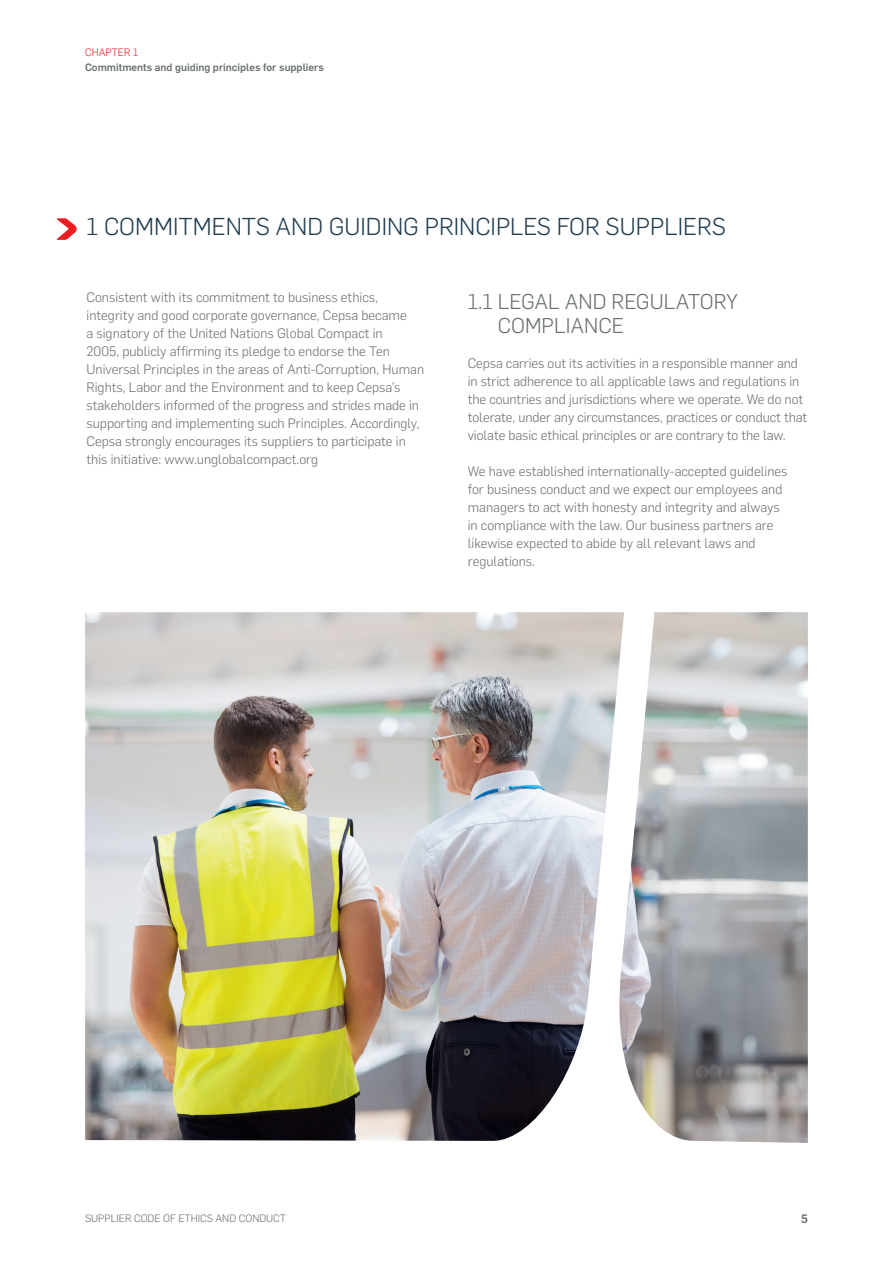
<style>
.page{position:relative;width:893px;height:1263px;background:#fff}
.page>*{position:absolute;margin:0;border:0;box-sizing:border-box;transform-origin:0 0}
.t1{font:300 24px "Flama";color:#213d50}
.t2{font:300 21px/24px "Flama";color:#696f70}
.t3{font:300 13.5px/18px "Flama";color:#696f70}
.t4{font:500 12px "Flama";color:#696f70}
.t5{font:500 10.5px "Flama";color:#696f70}
.t6{font:300 10.5px "Flama";color:#696f70}
.t7{font:300 10.5px "Flama";color:#ee1d23}
</style>
<div class="page">
<svg style="left:56px;top:218px;width:21px;height:22px"></svg>
<img style="left:85px;top:612px;width:526px;height:529px">
<img style="left:611px;top:612px;width:197px;height:531px">
<p class="t7" style="left:85px;top:45px;width:55px">CHAPTER 1</p>
<p class="t5" style="left:85px;top:59px;width:240px">Commitments and guiding principles for suppliers</p>
<h1 class="t1" style="left:87px;top:211px;width:641px">1 COMMITMENTS AND GUIDING PRINCIPLES FOR SUPPLIERS</h1>
<p class="t3" style="left:87px;top:288px;width:339px">Consistent with its commitment to business ethics, integrity and good corporate governance, Cepsa became<br>a signatory of the United Nations Global Compact in<br>2005, publicly affirming its pledge to endorse the Ten Universal Principles in the areas of Anti-Corruption, Human Rights, Labor and the Environment and to keep Cepsa’s stakeholders informed of the progress and strides made in supporting and implementing such Principles. Accordingly, Cepsa strongly encourages its suppliers to participate in this initiative: www.unglobalcompact.org</p>
<h2 class="t2" style="left:498px;top:289px;width:242px;text-indent:-30px">1.1 LEGAL AND REGULATORY<br>COMPLIANCE</h2>
<p class="t3" style="left:468px;top:354px;width:341px">Cepsa carries out its activities in a responsible manner and in strict adherence to all applicable laws and regulations in the countries and jurisdictions where we operate. We do not tolerate, under any circumstances, practices or conduct that violate basic ethical principles or are contrary to the law.</p>
<p class="t3" style="left:468px;top:462px;width:321px">We have established internationally-accepted guidelines for business conduct and we expect our employees and managers to act with honesty and integrity and always in compliance with the law. Our business partners are likewise expected to abide by all relevant laws and regulations.</p>
<p class="t6" style="left:85px;top:1211px;width:202px">SUPPLIER CODE OF ETHICS AND CONDUCT</p>
<p class="t4" style="left:801px;top:1210px;width:8px">5</p>
</div>
